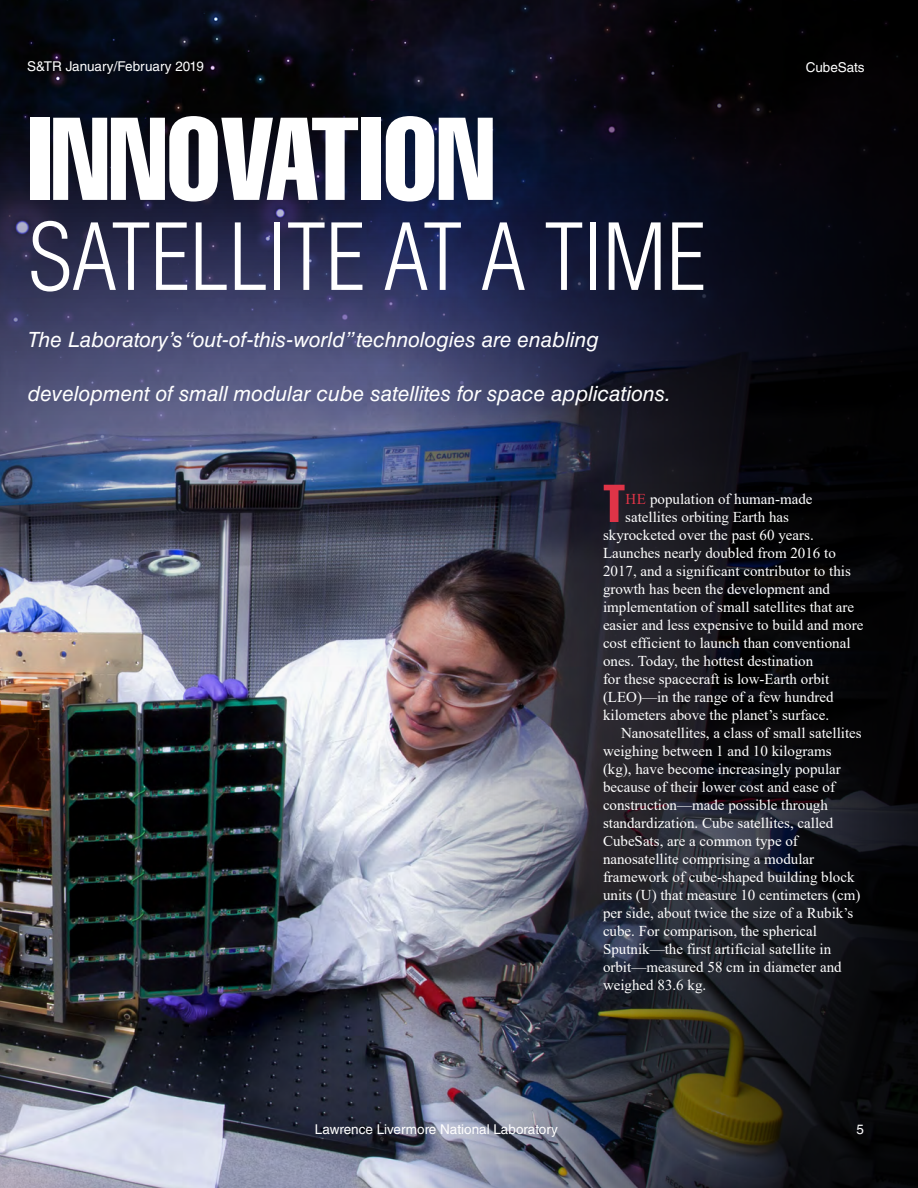
<style>
.page{position:relative;width:918px;height:1188px;background:#fff}
.page>*{position:absolute;margin:0;border:0;box-sizing:border-box;transform-origin:0 0}
.Feature_title{font:115.5px "Helvetica LT Std Comp";color:#fff}
.Feature_title-2{font:300 condensed 90px "Helvetica LT Std";letter-spacing:-.01em;color:#fff}
.Feature_1st_paragrap{font:52.35px "Helvetica LT Std Comp";color:#df3447}
.Feature_subhead{font:italic 21px "Helvetica LT Std";color:#fff}
.STR_general_text{font:15px/18px "Times New Roman";color:#fff}
.Feature_1st_paragrap-2{font:15px "Times New Roman";color:#fff}
.t1{font:13.5px "Helvetica LT Std";color:#fff}
.s1{color:#df3447}
</style>
<div class="page">
<img style="left:0;top:0;width:401px;height:113px">
<img style="left:0;top:113px;width:401px;height:1075px">
<img style="left:401px;top:0;width:517px;height:1188px">
<p class="t1" style="left:27px;top:59px;width:178px">S&amp;TR January/February 2019</p>
<p class="t1" style="left:806px;top:59px;width:61px">CubeSats</p>
<p class="Feature_title" style="left:28px;top:86px;width:468px">INNOVATION</p>
<p class="Feature_title-2" style="left:28px;top:201px;width:680px">SATELLITE AT A TIME</p>
<p class="Feature_subhead" style="left:28px;top:328px;width:573px">The Laboratory’s “out-of-this-world” technologies are enabling</p>
<p class="Feature_subhead" style="left:28px;top:382px;width:645px">development of small modular cube satellites for space applications.</p>
<p class="Feature_1st_paragrap" style="left:603px;top:470px;width:24px">T</p>
<p class="Feature_1st_paragrap-2" style="left:626px;top:488px;width:189px"><span class="s1">HE</span> population of human-made</p>
<p class="Feature_1st_paragrap-2" style="left:625px;top:506px;width:165px">satellites orbiting Earth has</p>
<p class="Feature_1st_paragrap-2" style="left:603px;top:524px;width:212px">skyrocketed over the past 60 years.</p>
<p class="Feature_1st_paragrap-2" style="left:603px;top:542px;width:234px">Launches nearly doubled from 2016 to</p>
<p class="Feature_1st_paragrap-2" style="left:603px;top:560px;width:249px">2017, and a significant contributor to this</p>
<p class="Feature_1st_paragrap-2" style="left:603px;top:578px;width:229px">growth has been the development and</p>
<p class="Feature_1st_paragrap-2" style="left:603px;top:596px;width:253px">implementation of small satellites that are</p>
<p class="Feature_1st_paragrap-2" style="left:603px;top:614px;width:262px">easier and less expensive to build and more</p>
<p class="Feature_1st_paragrap-2" style="left:603px;top:632px;width:249px">cost efficient to launch than conventional</p>
<p class="Feature_1st_paragrap-2" style="left:603px;top:650px;width:212px">ones. Today, the hottest destination</p>
<p class="Feature_1st_paragrap-2" style="left:603px;top:668px;width:228px">for these spacecraft is low-Earth orbit</p>
<p class="Feature_1st_paragrap-2" style="left:603px;top:686px;width:232px">(LEO)—in the range of a few hundred</p>
<p class="Feature_1st_paragrap-2" style="left:603px;top:704px;width:228px">kilometers above the planet’s surface.</p>
<p class="STR_general_text" style="left:603px;top:724px;width:260px;text-indent:18px">Nanosatellites, a class of small satellites weighing between 1 and 10 kilograms (kg), have become increasingly popular because of their lower cost and ease of construction—made possible through standardization. Cube satellites, called CubeSats, are a common type of nanosatellite comprising a modular framework of cube-shaped building block units (U) that measure 10 centimeters (cm) per side, about twice the size of a Rubik’s cube. For comparison, the spherical Sputnik—the first artificial satellite in orbit—measured 58 cm in diameter and weighed 83.6 kg.</p>
<p class="t1" style="left:315px;top:1121px;width:245px">Lawrence Livermore National Laboratory</p>
<p class="t1" style="left:856px;top:1121px;width:9px">5</p>
</div>
